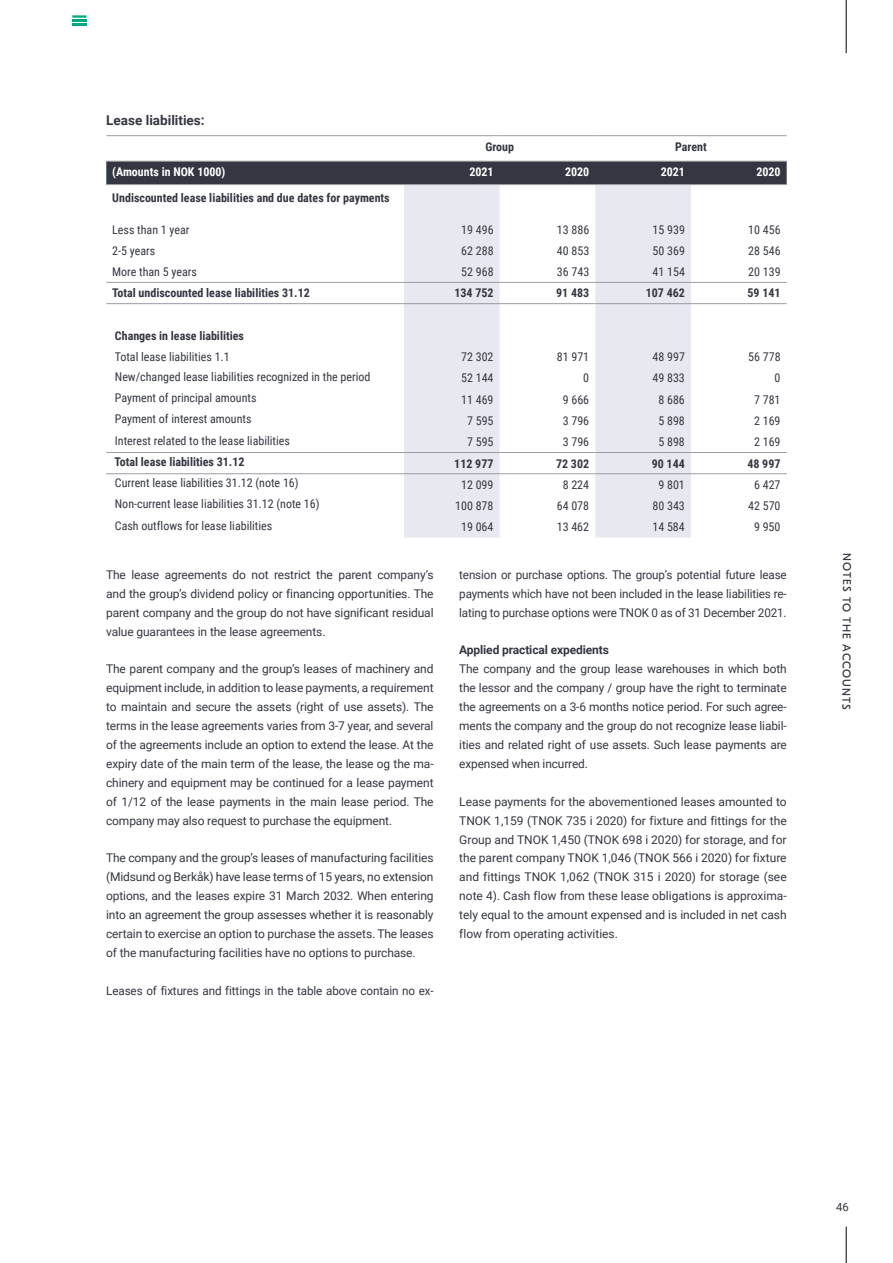
<style>
.page{position:relative;width:893px;height:1263px;background:#fff}
.page>*{position:absolute;margin:0;border:0;box-sizing:border-box;transform-origin:0 0}
.t1{font:700 13.5px "Roboto";color:#343741}
.t2{font:12px/18.9px "Roboto";letter-spacing:-.01em;color:#343741;text-align:justify}
.t3{font:12px "Roboto Condensed";color:#343741}
.t4{font:700 12px "Roboto Condensed";color:#343741}
.t5{font:700 12px "Roboto Condensed";color:#fff}
.t6{font:700 12px "Roboto";letter-spacing:-.01em;color:#343741}
.t7{font:11.25px "GT Eesti Display";letter-spacing:.09em;color:#343741}
.t8{font:11.25px "Roboto";color:#343741}
</style>
<div class="page">
<div style="left:106px;top:162px;width:681px;height:22px;background:#343741"></div>
<svg style="left:404px;top:185px;width:287px;height:352px;fill:#e8e9f0"></svg>
<hr style="left:106px;top:135px;width:298px;height:1px;background:#9a9ca3">
<hr style="left:404px;top:135px;width:96px;height:1px;background:#9a9ca3">
<hr style="left:500px;top:135px;width:95px;height:1px;background:#9a9ca3">
<hr style="left:595px;top:135px;width:96px;height:1px;background:#9a9ca3">
<hr style="left:691px;top:135px;width:96px;height:1px;background:#9a9ca3">
<hr style="left:106px;top:161px;width:298px;height:1px;background:#9a9ca3">
<hr style="left:404px;top:161px;width:96px;height:1px;background:#9a9ca3">
<hr style="left:500px;top:161px;width:95px;height:1px;background:#9a9ca3">
<hr style="left:595px;top:161px;width:96px;height:1px;background:#9a9ca3">
<hr style="left:691px;top:161px;width:96px;height:1px;background:#9a9ca3">
<hr style="left:106px;top:184px;width:298px;height:1px;background:#9a9ca3">
<hr style="left:404px;top:184px;width:96px;height:1px;background:#9a9ca3">
<hr style="left:500px;top:184px;width:95px;height:1px;background:#9a9ca3">
<hr style="left:595px;top:184px;width:96px;height:1px;background:#9a9ca3">
<hr style="left:691px;top:184px;width:96px;height:1px;background:#9a9ca3">
<hr style="left:404px;top:282px;width:96px;height:1px;background:#9a9ca3">
<hr style="left:500px;top:282px;width:95px;height:1px;background:#9a9ca3">
<hr style="left:595px;top:282px;width:96px;height:1px;background:#9a9ca3">
<hr style="left:691px;top:282px;width:96px;height:1px;background:#9a9ca3">
<hr style="left:404px;top:303px;width:96px;height:1px;background:#9a9ca3">
<hr style="left:500px;top:303px;width:95px;height:1px;background:#9a9ca3">
<hr style="left:595px;top:303px;width:96px;height:1px;background:#9a9ca3">
<hr style="left:691px;top:303px;width:96px;height:1px;background:#9a9ca3">
<hr style="left:404px;top:452px;width:96px;height:1px;background:#9a9ca3">
<hr style="left:500px;top:452px;width:95px;height:1px;background:#9a9ca3">
<hr style="left:595px;top:452px;width:96px;height:1px;background:#9a9ca3">
<hr style="left:691px;top:452px;width:96px;height:1px;background:#9a9ca3">
<hr style="left:404px;top:473px;width:96px;height:1px;background:#9a9ca3">
<hr style="left:500px;top:473px;width:95px;height:1px;background:#9a9ca3">
<hr style="left:595px;top:473px;width:96px;height:1px;background:#9a9ca3">
<hr style="left:691px;top:473px;width:96px;height:1px;background:#9a9ca3">
<hr style="left:106px;top:282px;width:298px;height:1px;background:#9a9ca3">
<hr style="left:106px;top:303px;width:298px;height:1px;background:#9a9ca3">
<hr style="left:106px;top:452px;width:298px;height:1px;background:#9a9ca3">
<hr style="left:106px;top:473px;width:298px;height:1px;background:#9a9ca3">
<hr style="left:846px;top:1227px;width:1px;height:36px;background:#000">
<hr style="left:846px;top:0;width:1px;height:53px;background:#000">
<hr style="left:72px;top:15px;width:15px;height:3px;background:#00a880">
<svg style="left:72px;top:20px;width:15px;height:6px"></svg>
<p class="t1" style="left:106px;top:111px;width:100px">Lease liabilities:</p>
<p class="t4" style="left:485px;top:138px;width:30px">Group</p>
<p class="t4" style="left:675px;top:138px;width:33px">Parent</p>
<p class="t5" style="left:112px;top:164px;width:115px">(Amounts in NOK 1000)</p>
<p class="t5" style="left:469px;top:164px;width:26px">2021</p>
<p class="t5" style="left:565px;top:164px;width:26px">2020</p>
<p class="t5" style="left:661px;top:164px;width:26px">2021</p>
<p class="t5" style="left:756px;top:164px;width:26px">2020</p>
<p class="t4" style="left:112px;top:189px;width:279px">Undiscounted lease liabilities and due dates for payments</p>
<p class="t3" style="left:112px;top:221px;width:79px">Less than 1 year</p>
<p class="t3" style="left:461px;top:221px;width:34px">19 496</p>
<p class="t3" style="left:557px;top:221px;width:34px">13 886</p>
<p class="t3" style="left:653px;top:221px;width:34px">15 939</p>
<p class="t3" style="left:748px;top:221px;width:34px">10 456</p>
<p class="t3" style="left:112px;top:242px;width:44px">2-5 years</p>
<p class="t3" style="left:461px;top:242px;width:34px">62 288</p>
<p class="t3" style="left:557px;top:242px;width:34px">40 853</p>
<p class="t3" style="left:653px;top:242px;width:34px">50 369</p>
<p class="t3" style="left:748px;top:242px;width:34px">28 546</p>
<p class="t3" style="left:112px;top:263px;width:86px">More than 5 years</p>
<p class="t3" style="left:461px;top:263px;width:34px">52 968</p>
<p class="t3" style="left:557px;top:263px;width:34px">36 743</p>
<p class="t3" style="left:652px;top:263px;width:34px">41 154</p>
<p class="t3" style="left:748px;top:263px;width:34px">20 139</p>
<p class="t4" style="left:112px;top:285px;width:199px">Total undiscounted lease liabilities 31.12</p>
<p class="t4" style="left:454px;top:285px;width:41px">134 752</p>
<p class="t4" style="left:556px;top:285px;width:35px">91 483</p>
<p class="t4" style="left:646px;top:285px;width:41px">107 462</p>
<p class="t4" style="left:747px;top:285px;width:35px">59 141</p>
<p class="t4" style="left:115px;top:327px;width:130px">Changes in lease liabilities</p>
<p class="t3" style="left:115px;top:348px;width:116px">Total lease liabilities 1.1</p>
<p class="t3" style="left:461px;top:348px;width:34px">72 302</p>
<p class="t3" style="left:557px;top:348px;width:34px">81 971</p>
<p class="t3" style="left:652px;top:348px;width:34px">48 997</p>
<p class="t3" style="left:748px;top:348px;width:34px">56 778</p>
<p class="t3" style="left:115px;top:368px;width:257px">New/changed lease liabilities recognized in the period</p>
<p class="t3" style="left:461px;top:370px;width:34px">52 144</p>
<p class="t3" style="left:583px;top:370px;width:7px">0</p>
<p class="t3" style="left:652px;top:370px;width:34px">49 833</p>
<p class="t3" style="left:775px;top:370px;width:7px">0</p>
<p class="t3" style="left:115px;top:389px;width:143px">Payment of principal amounts</p>
<p class="t3" style="left:461px;top:391px;width:34px">11 469</p>
<p class="t3" style="left:563px;top:391px;width:28px">9 666</p>
<p class="t3" style="left:658px;top:391px;width:28px">8 686</p>
<p class="t3" style="left:754px;top:391px;width:28px">7 781</p>
<p class="t3" style="left:115px;top:411px;width:138px">Payment of interest amounts</p>
<p class="t3" style="left:467px;top:412px;width:28px">7 595</p>
<p class="t3" style="left:563px;top:412px;width:28px">3 796</p>
<p class="t3" style="left:658px;top:412px;width:28px">5 898</p>
<p class="t3" style="left:754px;top:412px;width:28px">2 169</p>
<p class="t3" style="left:115px;top:432px;width:177px">Interest related to the lease liabilities</p>
<p class="t3" style="left:467px;top:434px;width:28px">7 595</p>
<p class="t3" style="left:563px;top:434px;width:28px">3 796</p>
<p class="t3" style="left:658px;top:434px;width:28px">5 898</p>
<p class="t3" style="left:754px;top:434px;width:28px">2 169</p>
<p class="t4" style="left:115px;top:453px;width:131px">Total lease liabilities 31.12</p>
<p class="t4" style="left:454px;top:455px;width:41px">112 977</p>
<p class="t4" style="left:556px;top:455px;width:35px">72 302</p>
<p class="t4" style="left:652px;top:455px;width:35px">90 144</p>
<p class="t4" style="left:747px;top:455px;width:35px">48 997</p>
<p class="t3" style="left:115px;top:474px;width:185px">Current lease liabilities 31.12 (note 16)</p>
<p class="t3" style="left:461px;top:476px;width:34px">12 099</p>
<p class="t3" style="left:563px;top:476px;width:28px">8 224</p>
<p class="t3" style="left:658px;top:476px;width:28px">9 801</p>
<p class="t3" style="left:754px;top:476px;width:28px">6 427</p>
<p class="t3" style="left:115px;top:496px;width:206px">Non-current lease liabilities 31.12 (note 16)</p>
<p class="t3" style="left:455px;top:497px;width:40px">100 878</p>
<p class="t3" style="left:557px;top:497px;width:34px">64 078</p>
<p class="t3" style="left:652px;top:497px;width:34px">80 343</p>
<p class="t3" style="left:748px;top:497px;width:34px">42 570</p>
<p class="t3" style="left:115px;top:517px;width:159px">Cash outflows for lease liabilities</p>
<p class="t3" style="left:461px;top:519px;width:34px">19 064</p>
<p class="t3" style="left:557px;top:519px;width:34px">13 462</p>
<p class="t3" style="left:652px;top:519px;width:34px">14 584</p>
<p class="t3" style="left:754px;top:519px;width:28px">9 950</p>
<p class="t2" style="left:106px;top:565px;width:329px">The lease agreements do not restrict the parent company’s and the group’s dividend policy or financing opportunities. The parent company and the group do not have significant residual value guarantees in the lease agreements.</p>
<p class="t2" style="left:106px;top:659px;width:329px">The parent company and the group’s leases of machinery and equipment include, in addition to lease payments, a requirement to maintain and secure the assets (right of use assets). The terms in the lease agreements varies from 3-7 year, and several of the agreements include an option to extend the lease. At the expiry date of the main term of the lease, the lease og the ma&shy;chinery and equipment may be continued for a lease payment of 1/12 of the lease payments in the main lease period. The company may also request to purchase the equipment.</p>
<p class="t2" style="left:106px;top:848px;width:329px">The company and the group’s leases of manufacturing facilities (Midsund og Berkåk) have lease terms of 15 years, no extension options, and the leases expire 31 March 2032. When entering into an agreement the group assesses whether it is reasonably certain to exercise an option to purchase the assets. The leases of the manufacturing facilities have no options to purchase.</p>
<p class="t2" style="left:106px;top:980px;width:329px">Leases of fixtures and fittings in the table above contain no ex-</p>
<p class="t2" style="left:459px;top:565px;width:329px">tension or purchase options. The group’s potential future lease payments which have not been included in the lease liabilities re&shy;lating to purchase options were TNOK 0 as of 31 December 2021.</p>
<p class="t6" style="left:459px;top:642px;width:151px">Applied practical expedients</p>
<p class="t2" style="left:459px;top:659px;width:329px">The company and the group lease warehouses in which both the lessor and the company / group have the right to terminate the agreements on a 3-6 months notice period. For such agree&shy;ments the company and the group do not recognize lease liabil&shy;ities and related right of use assets. Such lease payments are expensed when incurred.</p>
<p class="t2" style="left:459px;top:791px;width:329px">Lease payments for the abovementioned leases amounted to TNOK 1,159 (TNOK 735 i 2020) for fixture and fittings for the Group and TNOK 1,450 (TNOK 698 i 2020) for storage, and for the parent company TNOK 1,046 (TNOK 566 i 2020) for fixture and fittings TNOK 1,062 (TNOK 315 i 2020) for storage (see note 4). Cash flow from these lease obligations is approxima&shy;tely equal to the amount expensed and is included in net cash flow from operating activities.</p>
<p class="t7" style="left:853px;top:553px;width:158px;rotate:90deg">NOTES TO THE ACCOUNTS</p>
<p class="t8" style="left:836px;top:1199px;width:14px">46</p>
</div>
